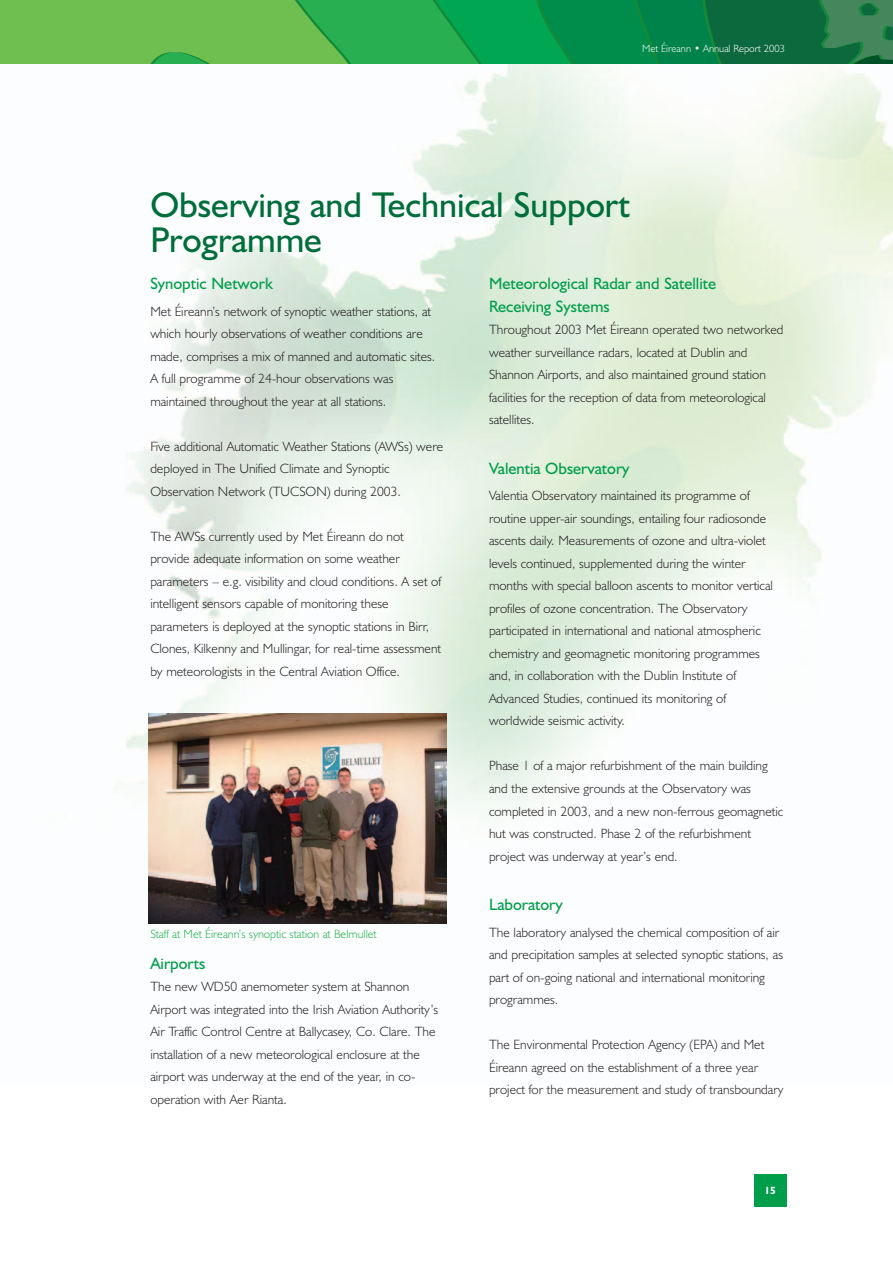
<style>
.page{position:relative;width:893px;height:1263px;background:#fff}
.page>*{position:absolute;margin:0;border:0;box-sizing:border-box;transform-origin:0 0}
.t1{font:36px/34.5px "Humanist 521 BT";color:#006e3a}
.t2{font:16.5px/22.5px "Humanist 521 BT";color:#009e4b}
.t3{font:300 13.5px/22.5px "Humanist 521 BT";color:#231f20}
.t4{font:300 12px "Humanist 521 BT";color:#1eb14b}
.t5{font:300 10.5px "Humanist 521 BT";color:#fff}
.t6{font:700 10.5px "Humanist 521 BT";color:#fff}
</style>
<div class="page">
<img style="left:116px;top:64px;width:777px;height:860px">
<div style="left:754px;top:1174px;width:33px;height:32px;background:#009e4b"></div>
<svg style="left:10px;top:0;width:883px;height:64px;background:#329f4c"></svg>
<div style="left:0;top:0;width:10px;height:64px;background:#6fbf50"></div>
<img style="left:149px;top:714px;width:297px;height:210px">
<p class="t5" style="left:642px;top:45px;width:144px">Met Éireann • Annual Report 2003</p>
<h1 class="t1" style="left:150px;top:192px;width:481px">Observing and Technical Support<br>Programme</h1>
<p class="t2" style="left:150px;top:274px;width:124px">Synoptic Network</p>
<p class="t3" style="left:150px;top:302px;width:287px">Met Éireann’s network of synoptic weather stations, at which hourly observations of weather conditions are made, comprises a mix of manned and automatic sites.<br>A full programme of 24-hour observations was maintained throughout the year at all stations.</p>
<p class="t3" style="left:150px;top:437px;width:294px">Five additional Automatic Weather Stations (AWSs) were deployed in The Unified Climate and Synoptic<br>Observation Network (TUCSON) during 2003.</p>
<p class="t3" style="left:150px;top:527px;width:292px">The AWSs currently used by Met Éireann do not provide adequate information on some weather parameters – e.g. visibility and cloud conditions. A set of intelligent sensors capable of monitoring these parameters is deployed at the synoptic stations in Birr, Clones, Kilkenny and Mullingar, for real-time assessment by meteorologists in the Central Aviation Office.</p>
<p class="t4" style="left:150px;top:929px;width:228px">Staff at Met Éireann’s synoptic station at Belmullet</p>
<p class="t2" style="left:150px;top:953px;width:56px">Airports</p>
<p class="t3" style="left:150px;top:977px;width:289px">The new WD50 anemometer system at Shannon Airport was integrated into the Irish Aviation Authority’s Air Traffic Control Centre at Ballycasey, Co. Clare. The installation of a new meteorological enclosure at the airport was underway at the end of the year, in co&shy;operation with Aer Rianta.</p>
<p class="t2" style="left:489px;top:274px;width:229px">Meteorological Radar and Satellite<br>Receiving Systems</p>
<p class="t3" style="left:489px;top:320px;width:296px">Throughout 2003 Met Éireann operated two networked weather surveillance radars, located at Dublin and Shannon Airports, and also maintained ground station facilities for the reception of data from meteorological satellites.</p>
<p class="t2" style="left:489px;top:459px;width:142px">Valentia Observatory</p>
<p class="t3" style="left:489px;top:486px;width:285px">Valentia Observatory maintained its programme of routine upper-air soundings, entailing four radiosonde ascents daily. Measurements of ozone and ultra-violet levels continued, supplemented during the winter months with special balloon ascents to monitor vertical profiles of ozone concentration. The Observatory participated in international and national atmospheric chemistry and geomagnetic monitoring programmes and, in collaboration with the Dublin Institute of Advanced Studies, continued its monitoring of worldwide seismic activity.</p>
<p class="t3" style="left:489px;top:756px;width:296px">Phase 1 of a major refurbishment of the main building and the extensive grounds at the Observatory was completed in 2003, and a new non-ferrous geomagnetic hut was constructed. Phase 2 of the refurbishment project was underway at year’s end.</p>
<p class="t2" style="left:489px;top:895px;width:75px">Laboratory</p>
<p class="t3" style="left:489px;top:922px;width:295px">The laboratory analysed the chemical composition of air and precipitation samples at selected synoptic stations, as part of on-going national and international monitoring programmes.</p>
<p class="t3" style="left:489px;top:1035px;width:296px">The Environmental Protection Agency (EPA) and Met<br>Éireann agreed on the establishment of a three year project for the measurement and study of transboundary</p>
<p class="t6" style="left:764px;top:1186px;width:13px">15</p>
</div>
